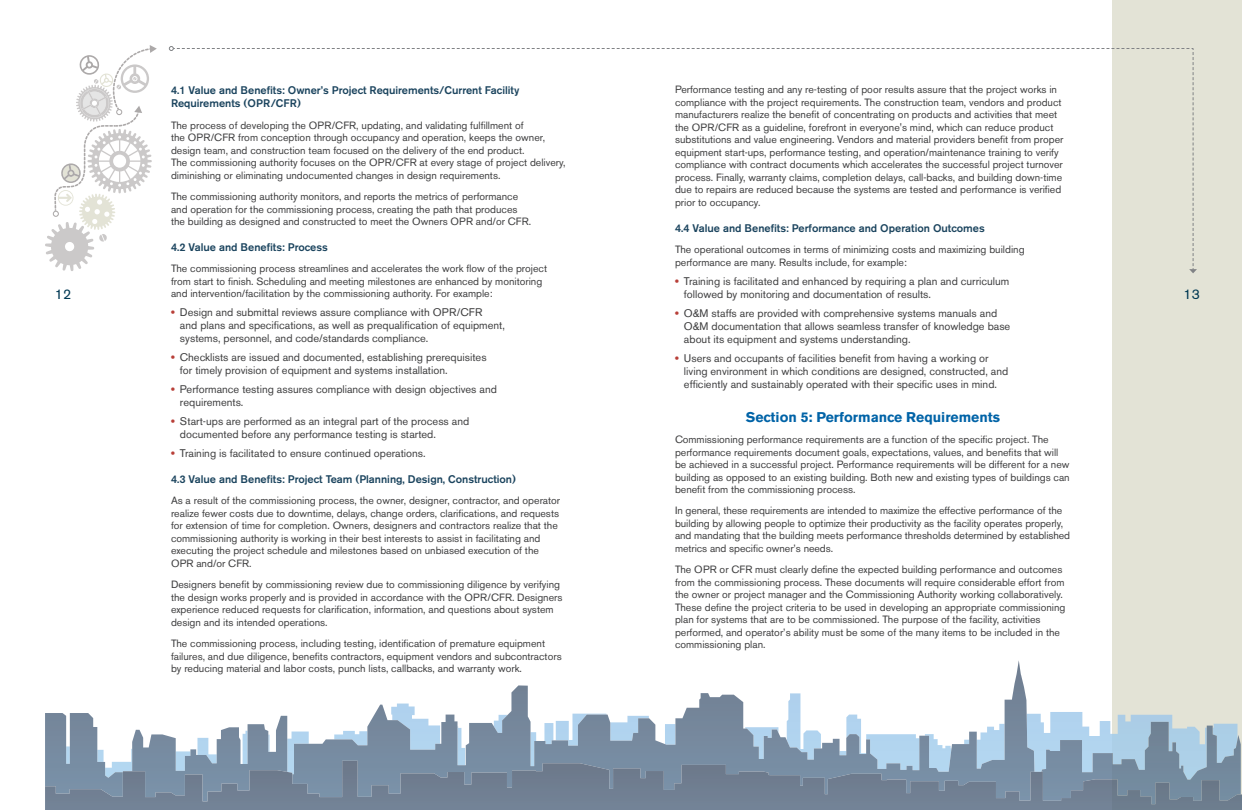
<style>
.page{position:relative;width:1242px;height:810px;background:#fff}
.page>*{position:absolute;margin:0;border:0;box-sizing:border-box;transform-origin:0 0}
.t1{font:700 14px "Akzidenz Grotesk BE";color:#0163a7}
.t2{font:14px "Akzidenz Grotesk BE";color:#013954}
.t3{font:11px/13px "Akzidenz Grotesk BE";color:#3e3e3f}
.t4{font:500 11px/13px "Akzidenz Grotesk BE";color:#1b445e}
.t5{font:10.5px/12.5px "Akzidenz Grotesk BE";color:#3e3e3f}
.s1{font-family:"Akzidenz Grotesk BE Super";color:#b83f38}
</style>
<div class="page">
<div style="left:1112px;top:0;width:130px;height:810px;background:#e3e3d6"></div>
<svg style="left:45px;top:45px;width:112px;height:226px"></svg>
<svg style="left:1151px;top:714px;width:87px;height:47px"></svg>
<svg style="left:45px;top:660px;width:1106px;height:101px"></svg>
<svg style="left:45px;top:761px;width:1197px;height:49px;background:#75879c"></svg>
<svg style="left:169px;top:46px;width:1028px;height:227px"></svg>
<p class="t5" style="left:675px;top:83px;width:390px">Performance testing and any re-testing of poor results assure that the project works in compliance with the project requirements. The construction team, vendors and product manufacturers realize the benefit of concentrating on products and activities that meet the OPR/CFR as a guideline, forefront in everyone's mind, which can reduce product substitutions and value engineering. Vendors and material providers benefit from proper equipment start-ups, performance testing, and operation/maintenance training to verify compliance with contract documents which accelerates the successful project turnover process. Finally, warranty claims, completion delays, call-backs, and building down-time due to repairs are reduced because the systems are tested and performance is verified prior to occupancy.</p>
<h2 class="t4" style="left:675px;top:221px;width:311px">4.4 Value and Benefits: Performance and Operation Outcomes</h2>
<p class="t5" style="left:675px;top:243px;width:351px">The operational outcomes in terms of minimizing costs and maximizing building performance are many. Results include, for example:</p>
<p class="t3" style="left:684px;top:274px;width:327px;text-indent:-9px"><span class="s1">•</span> Training is facilitated and enhanced by requiring a plan and curriculum followed by monitoring and documentation of results.</p>
<p class="t3" style="left:684px;top:306px;width:328px;text-indent:-9px"><span class="s1">•</span> O&amp;M staffs are provided with comprehensive systems manuals and<br>O&amp;M documentation that allows seamless transfer of knowledge base about its equipment and systems understanding.</p>
<p class="t3" style="left:684px;top:351px;width:326px;text-indent:-9px"><span class="s1">•</span> Users and occupants of facilities benefit from having a working or living environment in which conditions are designed, constructed, and efficiently and sustainably operated with their specific uses in mind.</p>
<h1 class="t1" style="left:746px;top:409px;width:256px">Section 5: Performance Requirements</h1>
<p class="t5" style="left:675px;top:433px;width:396px">Commissioning performance requirements are a function of the specific project. The performance requirements document goals, expectations, values, and benefits that will be achieved in a successful project. Performance requirements will be different for a new building as opposed to an existing building. Both new and existing types of buildings can benefit from the commissioning process.</p>
<p class="t5" style="left:675px;top:505px;width:397px">In general, these requirements are intended to maximize the effective performance of the building by allowing people to optimize their productivity as the facility operates properly, and mandating that the building meets performance thresholds determined by established metrics and specific owner’s needs.</p>
<p class="t5" style="left:675px;top:564px;width:392px">The OPR or CFR must clearly define the expected building performance and outcomes from the commissioning process. These documents will require considerable effort from the owner or project manager and the Commissioning Authority working collaboratively.<br>These define the project criteria to be used in developing an appropriate commissioning plan for systems that are to be commissioned. The purpose of the facility, activities performed, and operator’s ability must be some of the many items to be included in the commissioning plan.</p>
<h2 class="t4" style="left:171px;top:84px;width:350px">4.1 Value and Benefits: Owner’s Project Requirements/Current Facility<br>Requirements (OPR/CFR)</h2>
<p class="t5" style="left:171px;top:119px;width:396px">The process of developing the OPR/CFR, updating, and validating fulfillment of<br>the OPR/CFR from conception through occupancy and operation, keeps the owner, design team, and construction team focused on the delivery of the end product.<br>The commissioning authority focuses on the OPR/CFR at every stage of project delivery, diminishing or eliminating undocumented changes in design requirements.</p>
<p class="t5" style="left:171px;top:190px;width:362px">The commissioning authority monitors, and reports the metrics of performance and operation for the commissioning process, creating the path that produces the building as designed and constructed to meet the Owners OPR and/or CFR.</p>
<h2 class="t4" style="left:171px;top:240px;width:158px">4.2 Value and Benefits: Process</h2>
<p class="t5" style="left:171px;top:262px;width:378px">The commissioning process streamlines and accelerates the work flow of the project from start to finish. Scheduling and meeting milestones are enhanced by monitoring and intervention/facilitation by the commissioning authority. For example:</p>
<p class="t3" style="left:180px;top:306px;width:326px;text-indent:-9px"><span class="s1">•</span> Design and submittal reviews assure compliance with OPR/CFR<br>and plans and specifications, as well as prequalification of equipment, systems, personnel, and code/standards compliance.</p>
<p class="t3" style="left:180px;top:351px;width:308px;text-indent:-9px"><span class="s1">•</span> Checklists are issued and documented, establishing prerequisites for timely provision of equipment and systems installation.</p>
<p class="t3" style="left:180px;top:383px;width:318px;text-indent:-9px"><span class="s1">•</span> Performance testing assures compliance with design objectives and requirements.</p>
<p class="t3" style="left:180px;top:415px;width:291px;text-indent:-9px"><span class="s1">•</span> Start-ups are performed as an integral part of the process and documented before any performance testing is started.</p>
<p class="t3" style="left:171px;top:446px;width:256px"><span class="s1">•</span> Training is facilitated to ensure continued operations.</p>
<h2 class="t4" style="left:171px;top:472px;width:347px">4.3 Value and Benefits: Project Team (Planning, Design, Construction)</h2>
<p class="t5" style="left:171px;top:494px;width:391px">As a result of the commissioning process, the owner, designer, contractor, and operator realize fewer costs due to downtime, delays, change orders, clarifications, and requests for extension of time for completion. Owners, designers and contractors realize that the commissioning authority is working in their best interests to assist in facilitating and executing the project schedule and milestones based on unbiased execution of the OPR and/or CFR.</p>
<p class="t5" style="left:171px;top:578px;width:393px">Designers benefit by commissioning review due to commissioning diligence by verifying the design works properly and is provided in accordance with the OPR/CFR. Designers experience reduced requests for clarification, information, and questions about system design and its intended operations.</p>
<p class="t5" style="left:171px;top:637px;width:392px">The commissioning process, including testing, identification of premature equipment failures, and due diligence, benefits contractors, equipment vendors and subcontractors by reducing material and labor costs, punch lists, callbacks, and warranty work.</p>
<h1 class="t2" style="left:55px;top:286px;width:18px">12</h1>
<h1 class="t2" style="left:1184px;top:286px;width:18px">13</h1>
</div>
